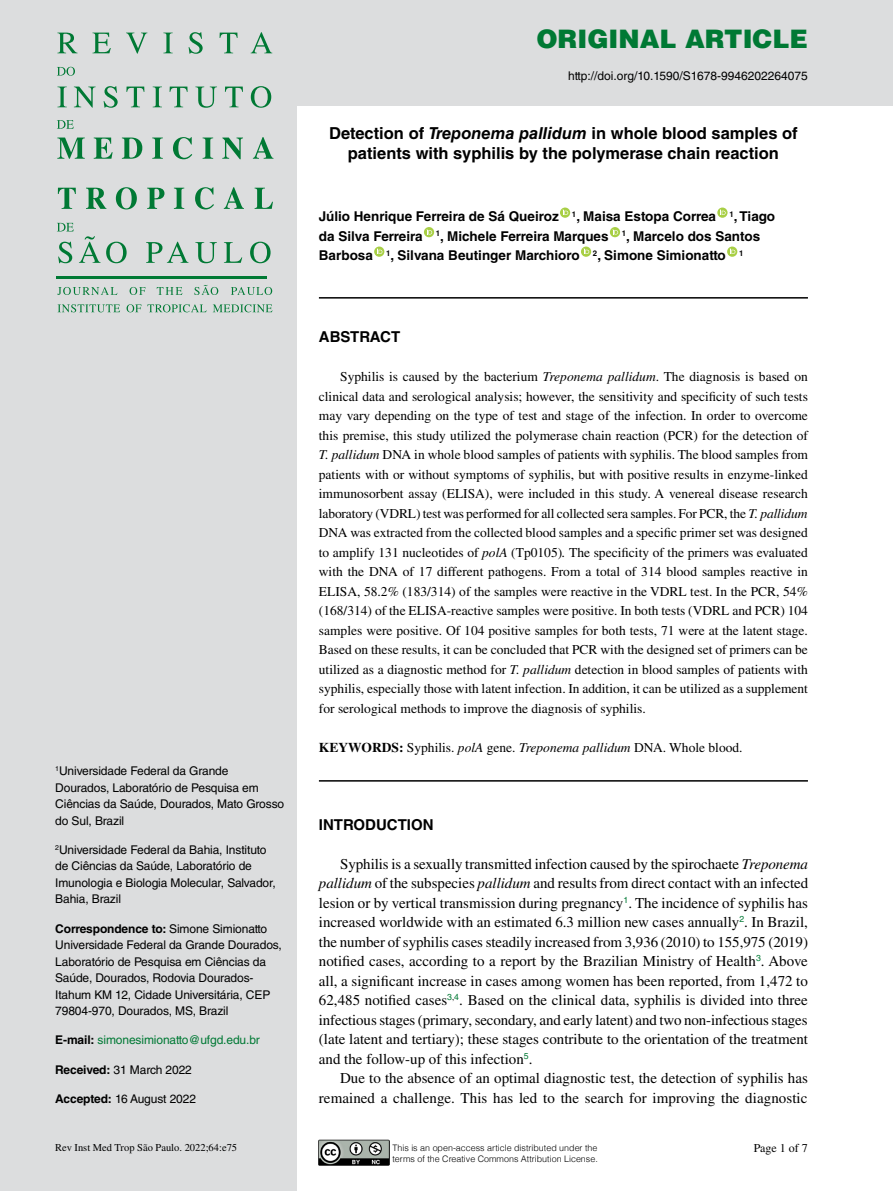
<style>
.page{position:relative;width:893px;height:1191px;background:#fff}
.page>*{position:absolute;margin:0;border:0;box-sizing:border-box;transform-origin:0 0}
.t1{font:900 25.5px "Helvetica LT Std";color:#007934}
.t2{font:700 16.5px/19.8px "Helvetica LT Std";color:#000;text-align:center}
.t3{font:15px/19.5px "Times LT Std";color:#000;text-align:justify}
.t4{font:700 15px "Helvetica LT Std";color:#000}
.t5{font:13.5px/19.5px "Times LT Std";color:#000;text-align:justify}
.t6{font:700 13.5px/19.5px "Helvetica LT Std";color:#000}
.t7{font:12px/16.5px "Helvetica LT Std";letter-spacing:-.01em;color:#000}
.t8{font:12px "Helvetica LT Std";letter-spacing:-.01em;color:#007934}
.t9{font:12px "Times LT Std";color:#000}
.t10{font:10.5px "Times LT Std";color:#000}
.t11{font:300 8.85px/10.6px "Helvetica";color:#000}
.s1{font-style:italic}
.s2{font-weight:700}
.s3{font-weight:700;color:#000}
</style>
<div class="page">
<div style="left:0;top:0;width:297px;height:1191px;background:#dcddde"></div>
<div style="left:22px;top:0;width:871px;height:106px;background:#dcddde"></div>
<svg style="left:57px;top:33px;width:21px;height:20px"></svg>
<svg style="left:92px;top:33px;width:19px;height:20px"></svg>
<svg style="left:126px;top:33px;width:21px;height:21px"></svg>
<svg style="left:163px;top:33px;width:10px;height:20px"></svg>
<svg style="left:189px;top:32px;width:14px;height:22px"></svg>
<svg style="left:220px;top:33px;width:18px;height:20px"></svg>
<svg style="left:251px;top:32px;width:21px;height:21px"></svg>
<svg style="left:57px;top:87px;width:10px;height:20px"></svg>
<svg style="left:74px;top:87px;width:22px;height:21px"></svg>
<svg style="left:104px;top:86px;width:14px;height:22px"></svg>
<svg style="left:126px;top:87px;width:18px;height:20px"></svg>
<svg style="left:153px;top:87px;width:9px;height:20px"></svg>
<svg style="left:170px;top:87px;width:18px;height:20px"></svg>
<svg style="left:195px;top:87px;width:22px;height:21px"></svg>
<svg style="left:225px;top:87px;width:18px;height:20px"></svg>
<svg style="left:251px;top:86px;width:20px;height:22px"></svg>
<svg style="left:57px;top:137px;width:28px;height:22px"></svg>
<svg style="left:94px;top:137px;width:19px;height:22px"></svg>
<svg style="left:122px;top:137px;width:20px;height:22px"></svg>
<svg style="left:152px;top:137px;width:11px;height:22px"></svg>
<svg style="left:173px;top:137px;width:19px;height:22px"></svg>
<svg style="left:203px;top:137px;width:10px;height:22px"></svg>
<svg style="left:222px;top:137px;width:21px;height:22px"></svg>
<svg style="left:253px;top:137px;width:20px;height:22px"></svg>
<svg style="left:58px;top:188px;width:18px;height:21px"></svg>
<svg style="left:86px;top:188px;width:20px;height:21px"></svg>
<svg style="left:116px;top:187px;width:21px;height:22px"></svg>
<svg style="left:147px;top:188px;width:17px;height:21px"></svg>
<svg style="left:174px;top:188px;width:10px;height:21px"></svg>
<svg style="left:195px;top:187px;width:19px;height:22px"></svg>
<svg style="left:224px;top:187px;width:20px;height:22px"></svg>
<svg style="left:255px;top:188px;width:18px;height:21px"></svg>
<svg style="left:146px;top:242px;width:43px;height:21px"></svg>
<svg style="left:195px;top:242px;width:22px;height:21px"></svg>
<svg style="left:224px;top:242px;width:18px;height:21px"></svg>
<svg style="left:250px;top:242px;width:21px;height:21px"></svg>
<svg style="left:57px;top:223px;width:70px;height:40px"></svg>
<svg style="left:57px;top:120px;width:17px;height:9px"></svg>
<svg style="left:57px;top:67px;width:18px;height:9px"></svg>
<svg style="left:57px;top:287px;width:60px;height:8px"></svg>
<svg style="left:130px;top:287px;width:15px;height:8px"></svg>
<svg style="left:157px;top:287px;width:25px;height:8px"></svg>
<svg style="left:194px;top:285px;width:24px;height:10px"></svg>
<svg style="left:231px;top:287px;width:41px;height:8px"></svg>
<svg style="left:58px;top:304px;width:62px;height:8px"></svg>
<svg style="left:127px;top:304px;width:14px;height:8px"></svg>
<svg style="left:147px;top:304px;width:60px;height:8px"></svg>
<svg style="left:213px;top:304px;width:59px;height:8px"></svg>
<hr style="left:56px;top:276px;width:210px;height:2px;background:#007934">
<img style="left:319px;top:1139px;width:70px;height:26px">
<hr style="left:319px;top:297px;width:489px;height:1px;background:#000">
<hr style="left:319px;top:780px;width:489px;height:1px;background:#000">
<svg style="left:560px;top:207px;width:10px;height:11px"></svg>
<svg style="left:563px;top:209px;width:5px;height:6px"></svg>
<svg style="left:717px;top:207px;width:11px;height:11px"></svg>
<svg style="left:720px;top:209px;width:6px;height:6px"></svg>
<svg style="left:424px;top:227px;width:10px;height:10px"></svg>
<svg style="left:427px;top:229px;width:5px;height:5px"></svg>
<svg style="left:610px;top:227px;width:10px;height:10px"></svg>
<svg style="left:613px;top:229px;width:5px;height:5px"></svg>
<svg style="left:374px;top:246px;width:10px;height:11px"></svg>
<svg style="left:377px;top:248px;width:5px;height:6px"></svg>
<svg style="left:581px;top:246px;width:10px;height:11px"></svg>
<svg style="left:584px;top:248px;width:5px;height:6px"></svg>
<svg style="left:727px;top:246px;width:10px;height:11px"></svg>
<svg style="left:730px;top:248px;width:5px;height:6px"></svg>
<h1 class="t1" style="left:536px;top:22px;width:273px">ORIGINAL ARTICLE</h1>
<p class="t7" style="left:568px;top:67px;width:241px">http://doi.org/10.1590/S1678-9946202264075</p>
<p class="t2" style="left:329px;top:123px;width:470px">Detection of <span class="s1">Treponema pallidum</span> in whole blood samples of patients with syphilis by the polymerase chain reaction</p>
<p class="t6" style="left:319px;top:207px;width:458px">Júlio Henrique Ferreira de Sá Queiroz <sup>1</sup>, Maisa Estopa Correa <sup>1</sup>, Tiago da Silva Ferreira <sup>1</sup>, Michele Ferreira Marques <sup>1</sup>, Marcelo dos Santos<br>Barbosa <sup>1</sup>, Silvana Beutinger Marchioro <sup>2</sup>, Simone Simionatto <sup>1</sup></p>
<p class="t7" style="left:55px;top:762px;width:230px"><sup>1</sup>Universidade Federal da Grande<br>Dourados, Laboratório de Pesquisa em<br>Ciências da Saúde, Dourados, Mato Grosso do Sul, Brazil</p>
<p class="t7" style="left:55px;top:841px;width:222px"><sup>2</sup>Universidade Federal da Bahia, Instituto de Ciências da Saúde, Laboratório de Imunologia e Biologia Molecular, Salvador, Bahia, Brazil</p>
<p class="t7" style="left:55px;top:920px;width:228px"><span class="s2">Correspondence to:</span> Simone Simionatto Universidade Federal da Grande Dourados, Laboratório de Pesquisa em Ciências da Saúde, Dourados, Rodovia Dourados-Itahum KM 12, Cidade Universitária, CEP 79804-970, Dourados, MS, Brazil</p>
<p class="t8" style="left:55px;top:1033px;width:206px"><span class="s3">E-mail:</span> simonesimionatto@ufgd.edu.br</p>
<p class="t7" style="left:55px;top:1061px;width:138px"><span class="s2">Received:</span> 31 March 2022</p>
<p class="t7" style="left:55px;top:1090px;width:142px"><span class="s2">Accepted:</span> 16 August 2022</p>
<p class="t4" style="left:319px;top:328px;width:83px">ABSTRACT</p>
<p class="t5" style="left:319px;top:367px;width:491px;text-indent:21px">Syphilis is caused by the bacterium <span class="s1">Treponema pallidum</span>. The diagnosis is based on clinical data and serological analysis; however, the sensitivity and specificity of such tests may vary depending on the type of test and stage of the infection. In order to overcome this premise, this study utilized the polymerase chain reaction (PCR) for the detection of <span class="s1">T. pallidum</span> DNA in whole blood samples of patients with syphilis. The blood samples from patients with or without symptoms of syphilis, but with positive results in enzyme-linked immunosorbent assay (ELISA), were included in this study. A venereal disease research laboratory (VDRL) test was performed for all collected sera samples. For PCR, the <span class="s1">T. pallidum </span>DNA was extracted from the collected blood samples and a specific primer set was designed to amplify 131 nucleotides of <span class="s1">polA</span> (Tp0105)<span class="s1">.</span> The specificity of the primers was evaluated with the DNA of 17 different pathogens. From a total of 314 blood samples reactive in ELISA, 58.2% (183/314) of the samples were reactive in the VDRL test. In the PCR, 54% (168/314) of the ELISA-reactive samples were positive. In both tests (VDRL and PCR) 104 samples were positive. Of 104 positive samples for both tests, 71 were at the latent stage.<br>Based on these results, it can be concluded that PCR with the designed set of primers can be utilized as a diagnostic method for <span class="s1">T. pallidum</span> detection in blood samples of patients with syphilis, especially those with latent infection. In addition, it can be utilized as a supplement for serological methods to improve the diagnosis of syphilis.</p>
<p class="t5" style="left:319px;top:737px;width:425px"><span class="s2">KEYWORDS:</span> Syphilis. <span class="s1">polA</span> gene. <span class="s1">Treponema pallidum</span> DNA. Whole blood.</p>
<p class="t4" style="left:319px;top:815px;width:116px">INTRODUCTION</p>
<p class="t3" style="left:319px;top:854px;width:491px;text-indent:21px">Syphilis is a sexually transmitted infection caused by the spirochaete <span class="s1">Treponema pallidum</span> of the subspecies <span class="s1">pallidum</span> and results from direct contact with an infected lesion or by vertical transmission during pregnancy<sup>1</sup>. The incidence of syphilis has increased worldwide with an estimated 6.3 million new cases annually<sup>2</sup>. In Brazil, the number of syphilis cases steadily increased from 3,936 (2010) to 155,975 (2019) notified cases, according to a report by the Brazilian Ministry of Health<sup>3</sup>. Above all, a significant increase in cases among women has been reported, from 1,472 to 62,485 notified cases<sup>3</sup><sup>,</sup><sup>4</sup>. Based on the clinical data, syphilis is divided into three infectious stages (primary, secondary, and early latent) and two non-infectious stages (late latent and tertiary); these stages contribute to the orientation of the treatment and the follow-up of this infection<sup>5</sup>.</p>
<p class="t3" style="left:319px;top:1068px;width:490px;text-align:right">Due to the absence of an optimal diagnostic test, the detection of syphilis has remained a challenge. This has led to the search for improving the diagnostic</p>
<p class="t10" style="left:55px;top:1142px;width:183px">Rev Inst Med Trop São Paulo. 2022;64:e75</p>
<p class="t9" style="left:754px;top:1141px;width:56px">Page 1 of 7</p>
<p class="t11" style="left:392px;top:1142px;width:207px">This is an open-access article distributed under the terms of the Creative Commons Attribution License.</p>
</div>
